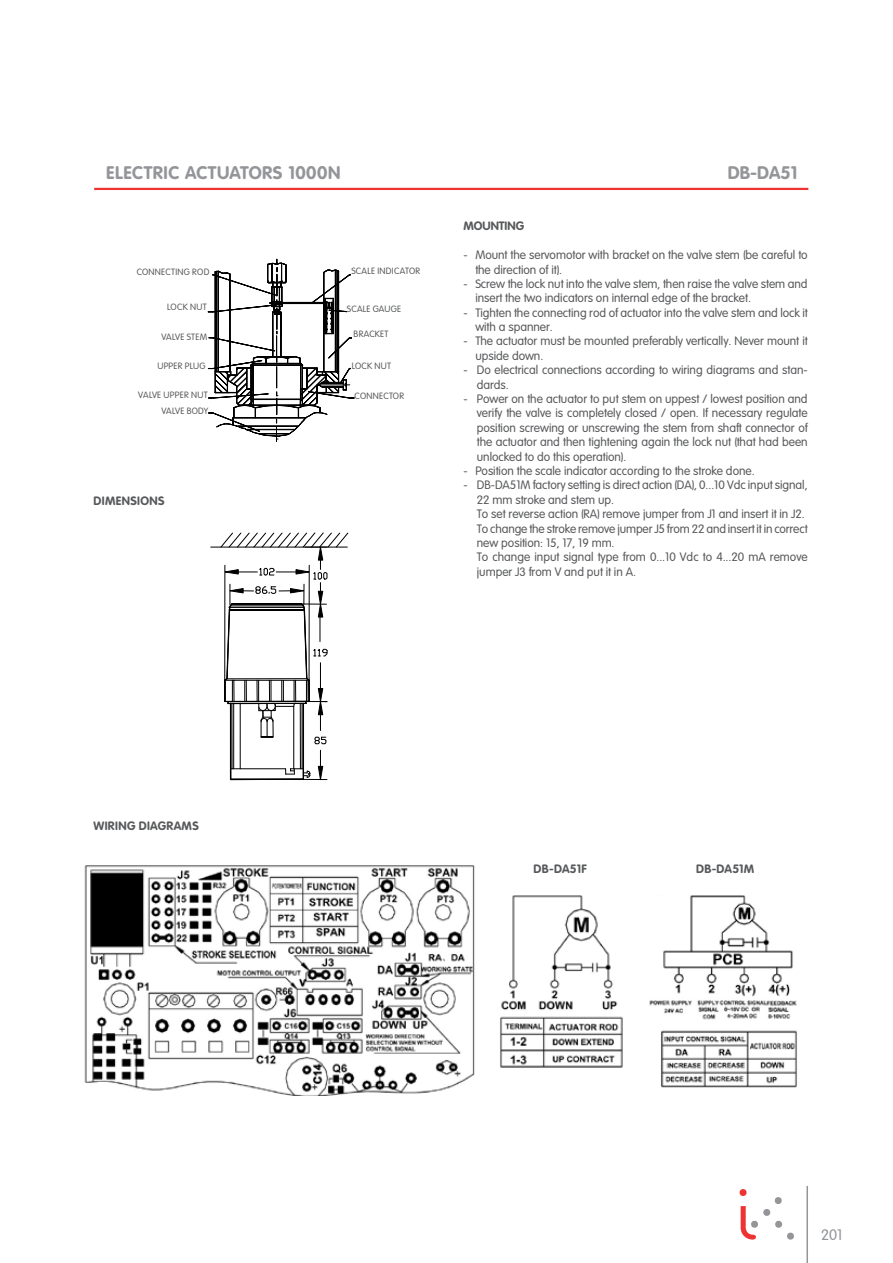
<style>
.page{position:relative;width:893px;height:1263px;background:#fff}
.page>*{position:absolute;margin:0;border:0;box-sizing:border-box;transform-origin:0 0}
.t1{font:700 18px "VAG Rounded";letter-spacing:.03em;color:#939598}
.t2{font:15px "VAG Rounded Lt Normal";color:#939598}
.t3{font:12px/14.4px "VAG Rounded Lt Normal";color:#58595b}
.t4{font:700 12px "VAG Rounded";letter-spacing:.025em;color:#58595b}
.t5{font:700 12px "VAG Rounded";color:#58595b}
.t6{font:9px/15.6px "VAG Rounded Lt Normal";letter-spacing:.035em;color:#58595b;text-align:right}
</style>
<div class="page">
<svg style="left:739px;top:1189px;width:55px;height:51px"></svg>
<hr style="left:806px;top:1186px;width:2px;height:77px;background:#939598">
<hr style="left:94px;top:188px;width:714px;height:2px;background:#ee3433">
<img style="left:500px;top:895px;width:123px;height:173px">
<img style="left:649px;top:895px;width:148px;height:193px">
<hr style="left:211px;top:547px;width:136px;height:1px;background:#000">
<hr style="left:230px;top:779px;width:73px;height:1px;background:#000">
<hr style="left:231px;top:769px;width:55px;height:1px;background:#000">
<hr style="left:232px;top:703px;width:1px;height:66px;background:#000">
<hr style="left:233px;top:703px;width:1px;height:66px;background:#000">
<hr style="left:230px;top:703px;width:1px;height:76px;background:#000">
<hr style="left:302px;top:703px;width:1px;height:66px;background:#000">
<hr style="left:240px;top:703px;width:1px;height:66px;background:#000">
<hr style="left:293px;top:706px;width:1px;height:63px;background:#000">
<hr style="left:300px;top:703px;width:1px;height:66px;background:#000">
<hr style="left:303px;top:703px;width:1px;height:76px;background:#000">
<svg style="left:285px;top:750px;width:42px;height:31px"></svg>
<svg style="left:220px;top:532px;width:128px;height:212px"></svg>
<svg style="left:207px;top:259px;width:148px;height:183px"></svg>
<img style="left:84px;top:865px;width:391px;height:230px">
<div style="left:144px;top:267px;width:68px;height:11px;background:#fff"></div>
<div style="left:140px;top:392px;width:68px;height:11px;background:#fff"></div>
<div style="left:140px;top:407px;width:68px;height:12px;background:#fff"></div>
<div style="left:351px;top:362px;width:68px;height:11px;background:#fff"></div>
<div style="left:352px;top:331px;width:68px;height:11px;background:#fff"></div>
<div style="left:347px;top:305px;width:68px;height:11px;background:#fff"></div>
<div style="left:351px;top:267px;width:68px;height:12px;background:#fff"></div>
<h1 class="t1" style="left:106px;top:165px;width:236px">ELECTRIC ACTUATORS 1000N</h1>
<h1 class="t1" style="left:728px;top:165px;width:71px">DB-DA51</h1>
<p class="t6" style="left:137px;top:265px;width:74px">CONNECTING ROD</p>
<p class="t6" style="left:351px;top:264px;width:70px">SCALE INDICATOR</p>
<p class="t6" style="left:347px;top:302px;width:56px">SCALE GAUGE</p>
<p class="t6" style="left:353px;top:327px;width:36px">BRACKET</p>
<p class="t6" style="left:352px;top:359px;width:41px">LOCK NUT</p>
<p class="t6" style="left:355px;top:388px;width:51px">CONNECTOR</p>
<p class="t6" style="left:167px;top:299px;width:41px">LOCK NUT</p>
<p class="t6" style="left:161px;top:329px;width:47px">VALVE STEM</p>
<p class="t6" style="left:157px;top:358px;width:50px">UPPER PLUG</p>
<p class="t6" style="left:138px;top:388px;width:71px">VALVE UPPER NUT<br>VALVE BODY</p>
<p class="t4" style="left:94px;top:496px;width:72px">DIMENSIONS</p>
<p class="t5" style="left:463px;top:221px;width:62px">MOUNTING</p>
<p class="t3" style="left:475px;top:249px;width:334px;text-indent:-12px">- Mount the servomotor with bracket on the valve stem (be careful to the direction of it).</p>
<p class="t3" style="left:475px;top:277px;width:334px;text-indent:-12px">- Screw the lock nut into the valve stem, then raise the valve stem and insert the two indicators on internal edge of the bracket.</p>
<p class="t3" style="left:475px;top:306px;width:334px;text-indent:-12px">- Tighten the connecting rod of actuator into the valve stem and lock it with a spanner.</p>
<p class="t3" style="left:475px;top:335px;width:334px;text-indent:-12px">- The actuator must be mounted preferably vertically. Never mount it upside down.</p>
<p class="t3" style="left:477px;top:364px;width:332px;text-indent:-13px">- Do electrical connections according to wiring diagrams and stan&shy;dards.</p>
<p class="t3" style="left:477px;top:393px;width:332px;text-align:justify;text-indent:-13px">- Power on the actuator to put stem on uppest / lowest position and verify the valve is completely closed / open. If necessary regulate position screwing or unscrewing the stem from shaft connector of the actuator and then tightening again the lock nut (that had been unlocked to do this operation).</p>
<p class="t3" style="left:463px;top:464px;width:293px">- Position the scale indicator according to the stroke done.</p>
<p class="t3" style="left:477px;top:479px;width:332px;text-indent:-13px">- DB-DA51M factory setting is direct action (DA), 0...10 Vdc input signal, 22 mm stroke and stem up.<br>To set reverse action (RA) remove jumper from J1 and insert it in J2.<br>To change the stroke remove jumper J5 from 22 and insert it in correct new position: 15, 17, 19 mm.<br>To change input signal type from 0...10 Vdc to 4...20 mA remove jumper J3 from V and put it in A.</p>
<p class="t4" style="left:93px;top:821px;width:107px">WIRING DIAGRAMS</p>
<p class="t4" style="left:533px;top:864px;width:55px">DB-DA51F</p>
<p class="t4" style="left:696px;top:864px;width:60px">DB-DA51M</p>
<p class="t2" style="left:821px;top:1228px;width:23px">201</p>
</div>
